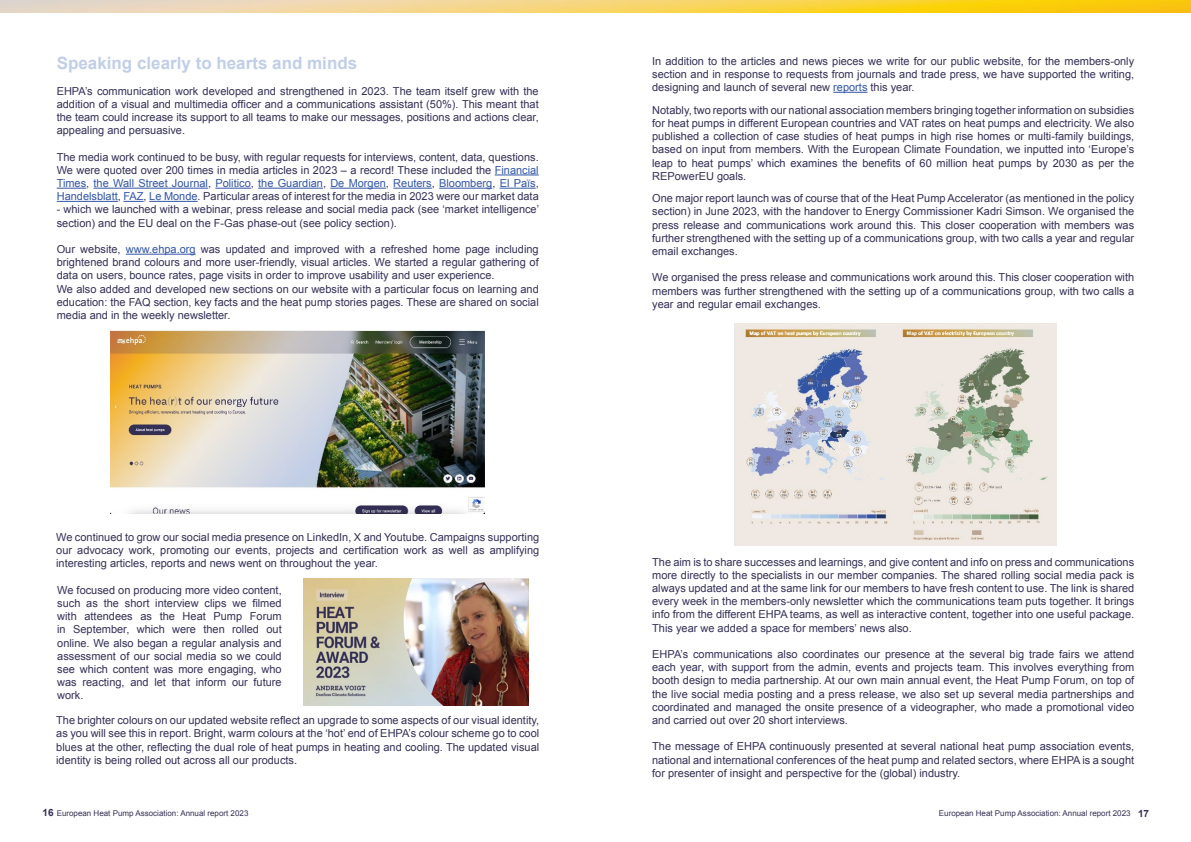
<style>
.page{position:relative;width:1191px;height:842px;background:#fff}
.page>*{position:absolute;margin:0;border:0;box-sizing:border-box;transform-origin:0 0}
.t1{font:700 17px "Arial";color:#c1cee8}
.t2{font:11px/13.2px "Arial";color:#343057;text-align:justify}
.t3{font:8px "Arial";color:#353056}
.s1{color:#3155a6}
.s2{font-weight:700;font-size:10px;color:#343057}
</style>
<div class="page">
<img style="left:0;top:0;width:1191px;height:13px">
<hr style="left:495px;top:175px;width:44px;height:1px;background:#3155a6">
<svg style="left:57px;top:188px;width:29px;height:1px"></svg>
<hr style="left:94px;top:188px;width:114px;height:1px;background:#3155a6">
<hr style="left:215px;top:188px;width:36px;height:1px;background:#3155a6">
<hr style="left:258px;top:188px;width:65px;height:1px;background:#3155a6">
<hr style="left:330px;top:188px;width:56px;height:1px;background:#3155a6">
<hr style="left:393px;top:188px;width:39px;height:1px;background:#3155a6">
<hr style="left:439px;top:188px;width:53px;height:1px;background:#3155a6">
<hr style="left:499px;top:188px;width:37px;height:1px;background:#3155a6">
<hr style="left:57px;top:201px;width:61px;height:1px;background:#3155a6">
<svg style="left:123px;top:201px;width:21px;height:1px"></svg>
<hr style="left:149px;top:201px;width:49px;height:1px;background:#3155a6">
<hr style="left:126px;top:254px;width:70px;height:1px;background:#3155a6">
<img style="left:111px;top:331px;width:373px;height:182px">
<hr style="left:833px;top:92px;width:34px;height:1px;background:#3155a6">
<img style="left:304px;top:579px;width:224px;height:126px">
<img style="left:734px;top:324px;width:323px;height:221px">
<h1 class="t1" style="left:57px;top:52px;width:302px">Speaking clearly to hearts and minds</h1>
<p class="t2" style="left:57px;top:84px;width:483px">EHPA’s communication work developed and strengthened in 2023. The team itself grew with the addition of a visual and multimedia officer and a communications assistant (50%). This meant that the team could increase its support to all teams to make our messages, positions and actions clear, appealing and persuasive.</p>
<p class="t2" style="left:57px;top:150px;width:483px">The media work continued to be busy, with regular requests for interviews, content, data, questions.<br>We were quoted over 200 times in media articles in 2023 – a record! These included the <span class="s1">Financial Times</span>, <span class="s1">the Wall Street Journal</span>, <span class="s1">Politico</span>, <span class="s1">the Guardian</span>, <span class="s1">De Morgen</span>, <span class="s1">Reuters</span>, <span class="s1">Bloomberg</span>, <span class="s1">El Païs</span>, <span class="s1">Handelsblatt</span>, <span class="s1">FAZ</span>, <span class="s1">Le Monde</span>. Particular areas of interest for the media in 2023 were our market data</p>
<p class="t2" style="left:57px;top:203px;width:484px">- which we launched with a webinar, press release and social media pack (see ‘market intelligence’ section) and the EU deal on the F-Gas phase-out (see policy section).</p>
<p class="t2" style="left:57px;top:243px;width:483px;text-align:left">Our website, <span class="s1">www.ehpa.org</span> was updated and improved with a refreshed home page including brightened brand colours and more user-friendly, visual articles. We started a regular gathering of data on users, bounce rates, page visits in order to improve usability and user experience.<br>We also added and developed new sections on our website with a particular focus on learning and education: the FAQ section, key facts and the heat pump stories pages. These are shared on social media and in the weekly newsletter.</p>
<p class="t2" style="left:56px;top:530px;width:484px">We continued to grow our social media presence on LinkedIn, X and Youtube. Campaigns supporting our advocacy work, promoting our events, projects and certification work as well as amplifying interesting articles, reports and news went on throughout the year.</p>
<p class="t2" style="left:57px;top:583px;width:226px">We focused on producing more video content, such as the short interview clips we filmed with attendees as the Heat Pump Forum in September, which were then rolled out online. We also began a regular analysis and assessment of our social media so we could see which content was more engaging, who was reacting, and let that inform our future work.</p>
<p class="t2" style="left:56px;top:714px;width:484px">The brighter colours on our updated website reflect an upgrade to some aspects of our visual identity, as you will see this in report. Bright, warm colours at the ‘hot’ end of EHPA’s colour scheme go to cool blues at the other, reflecting the dual role of heat pumps in heating and cooling. The updated visual identity is being rolled out across all our products.</p>
<p class="t2" style="left:652px;top:54px;width:483px">In addition to the articles and news pieces we write for our public website, for the members-only section and in response to requests from journals and trade press, we have supported the writing, designing and launch of several new <span class="s1">reports</span> this year.</p>
<p class="t2" style="left:652px;top:103px;width:483px">Notably, two reports with our national association members bringing together information on subsidies for heat pumps in different European countries and VAT rates on heat pumps and electricity. We also published a collection of case studies of heat pumps in high rise homes or multi-family buildings, based on input from members. With the European Climate Foundation, we inputted into ‘Europe’s leap to heat pumps’ which examines the benefits of 60 million heat pumps by 2030 as per the REPowerEU goals.</p>
<p class="t2" style="left:652px;top:192px;width:483px">One major report launch was of course that of the Heat Pump Accelerator (as mentioned in the policy section) in June 2023, with the handover to Energy Commissioner Kadri Simson. We organised the press release and communications work around this. This closer cooperation with members was further strengthened with the setting up of a communications group, with two calls a year and regular email exchanges.</p>
<p class="t2" style="left:652px;top:271px;width:483px">We organised the press release and communications work around this. This closer cooperation with members was further strengthened with the setting up of a communications group, with two calls a year and regular email exchanges.</p>
<p class="t2" style="left:652px;top:555px;width:483px">The aim is to share successes and learnings, and give content and info on press and communications more directly to the specialists in our member companies. The shared rolling social media pack is always updated and at the same link for our members to have fresh content to use. The link is shared every week in the members-only newsletter which the communications team puts together. It brings info from the different EHPA teams, as well as interactive content, together into one useful package.<br>This year we added a space for members’ news also.</p>
<p class="t2" style="left:652px;top:648px;width:483px">EHPA’s communications also coordinates our presence at the several big trade fairs we attend each year, with support from the admin, events and projects team. This involves everything from booth design to media partnership. At our own main annual event, the Heat Pump Forum, on top of the live social media posting and a press release, we also set up several media partnerships and coordinated and managed the onsite presence of a videographer, who made a promotional video and carried out over 20 short interviews.</p>
<p class="t2" style="left:652px;top:740px;width:483px">The message of EHPA continuously presented at several national heat pump association events, national and international conferences of the heat pump and related sectors, where EHPA is a sought for presenter of insight and perspective for the (global) industry.</p>
<p class="t3" style="left:43px;top:808px;width:207px"><span class="s2">16</span> European Heat Pump Association: Annual report 2023</p>
<p class="t3" style="left:939px;top:808px;width:212px">European Heat Pump Association: Annual report 2023 <span class="s2">17</span></p>
</div>
